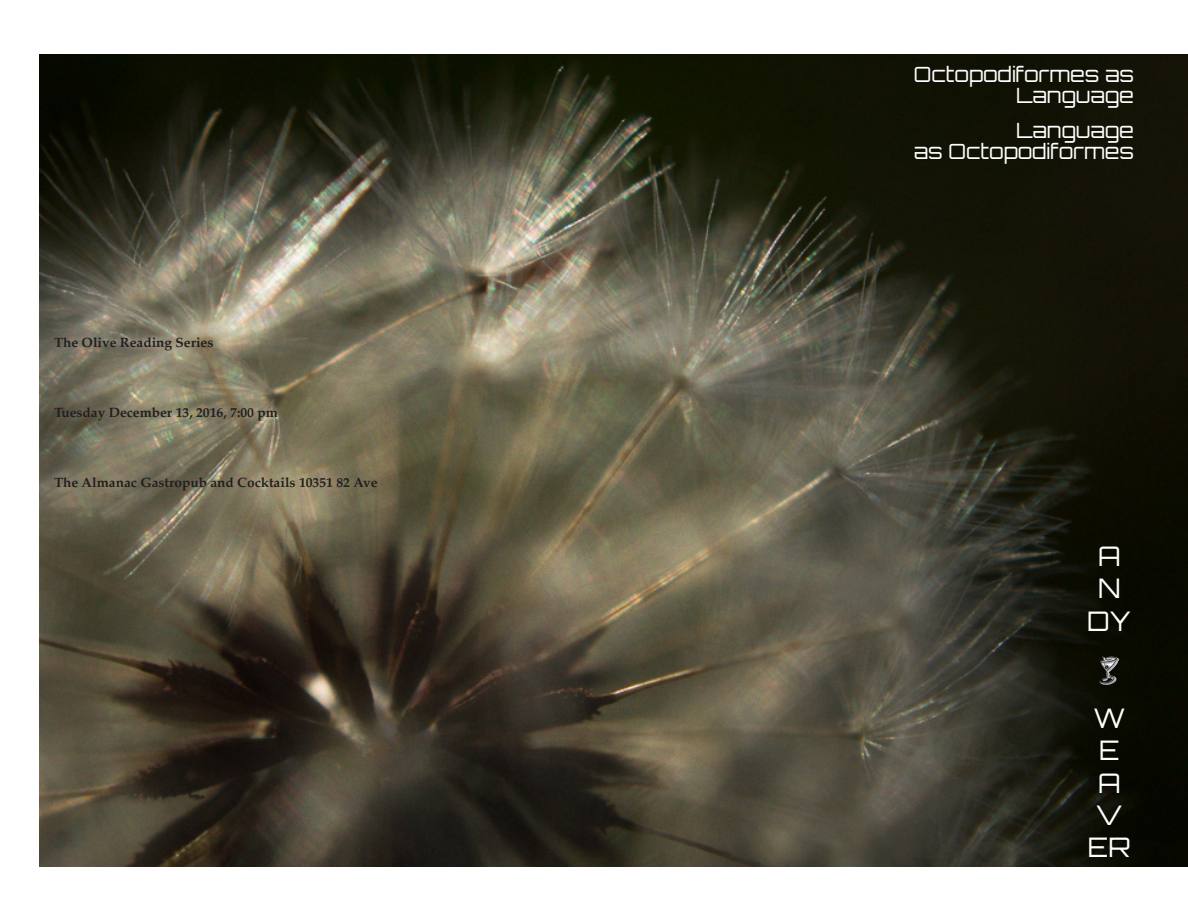
<style>
.page{position:relative;width:1188px;height:918px;background:#fff}
.page>*{position:absolute;margin:0;border:0;box-sizing:border-box;transform-origin:0 0}
.t1{font:300 27px "Orbitron";color:#fff}
.t2{font:300 21px "Orbitron";color:#fff}
.t3{font:700 13.5px "Palatino";color:#231f20}
</style>
<div class="page">
<img style="left:39px;top:54px;width:1149px;height:813px">
<img style="left:1099px;top:656px;width:21px;height:29px">
<p class="t3" style="left:54px;top:331px;width:161px">The Olive Reading Series</p>
<p class="t3" style="left:54px;top:401px;width:225px">Tuesday December 13, 2016, 7:00 pm</p>
<p class="t3" style="left:54px;top:471px;width:325px">The Almanac Gastropub and Cocktails 10351 82 Ave</p>
<p class="t2" style="left:914px;top:61px;width:222px">Octopodiformes as</p>
<p class="t2" style="left:1016px;top:82px;width:119px">Language</p>
<p class="t2" style="left:1016px;top:116px;width:119px">Language</p>
<p class="t2" style="left:914px;top:137px;width:222px">as Octopodiformes</p>
<p class="t1" style="left:1098px;top:539px;width:24px">A</p>
<p class="t1" style="left:1098px;top:571px;width:24px">N</p>
<p class="t1" style="left:1087px;top:603px;width:46px">DY</p>
<p class="t1" style="left:1093px;top:701px;width:33px">W</p>
<p class="t1" style="left:1099px;top:733px;width:22px">E</p>
<p class="t1" style="left:1098px;top:765px;width:24px">A</p>
<p class="t1" style="left:1096px;top:798px;width:29px">V</p>
<p class="t1" style="left:1088px;top:830px;width:44px">ER</p>
</div>
